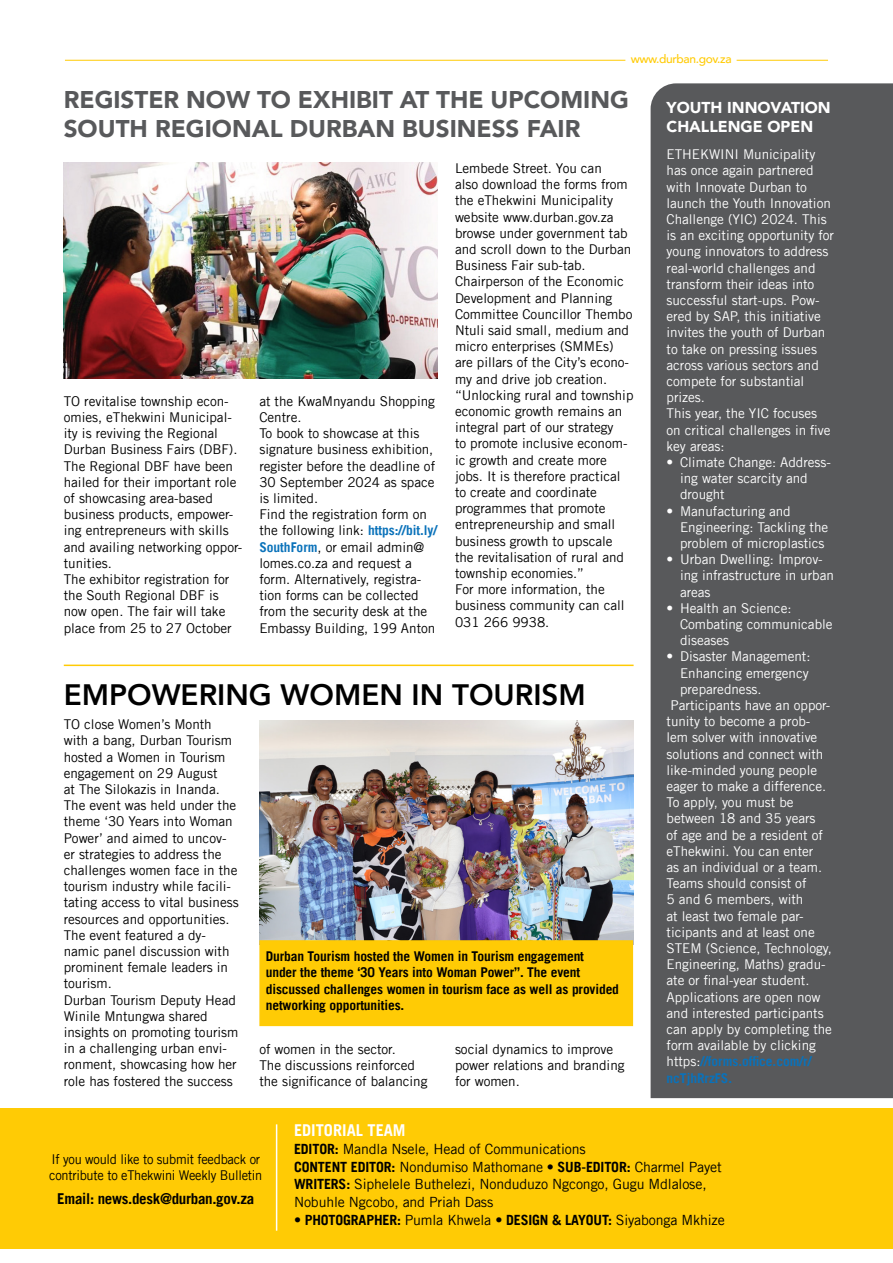
<style>
.page{position:relative;width:893px;height:1263px;background:#fff}
.page>*{position:absolute;margin:0;border:0;box-sizing:border-box;transform-origin:0 0}
.t1{font:800 29.55px "Avenir";color:#000}
.t2{font:900 24.15px/29px "Avenir";color:#58595b}
.t3{font:700 16.35px "Trade Gothic LT";color:#fff}
.t4{font:900 15.75px/18.9px "Avenir";color:#fff}
.t5{font:700 15px "Trade Gothic LT";letter-spacing:-.02em;color:#000}
.t6{font:14.1px/17.9px "Trade Gothic LT";letter-spacing:-.01em;color:#000}
.t7{font:700 14.1px "Trade Gothic LT";letter-spacing:-.01em;color:#000}
.t8{font:13.5px/16.2px "Trade Gothic LT";letter-spacing:-.005em;color:#000}
.t9{font:13.5px/16.2px "Trade Gothic LT";letter-spacing:-.005em;color:#fff}
.t10{font:700 13.5px/16.2px "Trade Gothic LT";letter-spacing:-.01em;color:#000}
.t11{font:13.5px/16.2px "Trade Gothic LT";letter-spacing:-.005em;color:#000;scale:.95 1}
.t12{font:700 13.5px "Trade Gothic LT";letter-spacing:-.005em;color:#0a72ba}
.t13{font:500 12px "Avenir";letter-spacing:-.03em;color:#ffcb05}
.s1{font-weight:700;color:#0a72ba}
.s2{font-weight:400;color:#fff}
.s3{font-weight:700}
.s4{font-family:"Trade Gothic LT Std";font-weight:300}
.s5{font-weight:400}
</style>
<div class="page">
<hr style="left:65px;top:60px;width:560px;height:1px;background:#ffcb05">
<hr style="left:737px;top:60px;width:91px;height:1px;background:#ffcb05">
<div style="left:651px;top:83px;width:242px;height:1015px;background:#58595b"></div>
<div style="left:0;top:1108px;width:893px;height:140px;background:#ffcb05"></div>
<hr style="left:276px;top:1124px;width:1px;height:107px;background:#fff">
<img style="left:64px;top:162px;width:374px;height:216px">
<img style="left:259px;top:720px;width:375px;height:225px">
<div style="left:259px;top:940px;width:374px;height:86px;background:#ffcb05;border:2px solid #ffcb05"></div>
<hr style="left:64px;top:665px;width:570px;height:1px;background:#ffcb05">
<p class="t13" style="left:631px;top:49px;width:102px">www.durban.gov.za</p>
<h2 class="t2" style="left:64px;top:84px;width:567px">REGISTER NOW TO EXHIBIT AT THE UPCOMING<br>SOUTH REGIONAL DURBAN BUSINESS FAIR</h2>
<p class="t4" style="left:666px;top:98px;width:166px">YOUTH INNOVATION<br>CHALLENGE OPEN</p>
<p class="t8" style="left:64px;top:393px;width:180px">TO revitalise township econ&shy;omies, eThekwini Municipal&shy;ity is reviving the Regional<br>Durban Business Fairs (DBF).<br>The Regional DBF have been hailed for their important role of showcasing area-based business products, empower&shy;ing entrepreneurs with skills and availing networking oppor&shy;tunities.<br>The exhibitor registration for the South Regional DBF is now open. The fair will take place from 25 to 27 October</p>
<p class="t8" style="left:259px;top:393px;width:179px">at the KwaMnyandu Shopping<br>Centre.<br>To book to showcase at this signature business exhibition, register before the deadline of<br>30 September 2024 as space is limited.<br>Find the registration form on the following link: <span class="s1">https://bit.ly/<br>SouthForm</span>, or email admin@ lomes.co.za and request a form. Alternatively, registra&shy;tion forms can be collected from the security desk at the<br>Embassy Building, 199 Anton</p>
<p class="t8" style="left:455px;top:160px;width:180px">Lembede Street. You can<br>also download the forms from the eThekwini Municipality website www.durban.gov.za browse under government tab and scroll down to the Durban<br>Business Fair sub-tab.<br>Chairperson of the Economic<br>Development and Planning<br>Committee Councillor Thembo<br>Ntuli said small, medium and micro enterprises (SMMEs) are pillars of the City’s econo&shy;my and drive job creation. “Unlocking rural and township economic growth remains an integral part of our strategy<br>to promote inclusive econom&shy;ic growth and create more jobs. It is therefore practical to create and coordinate programmes that promote entrepreneurship and small business growth to upscale the revitalisation of rural and township economies.”<br>For more information, the business community can call<br>031 266 9938.</p>
<h1 class="t1" style="left:64px;top:672px;width:524px">EMPOWERING WOMEN IN TOURISM</h1>
<p class="t8" style="left:64px;top:716px;width:176px">TO close Women’s Month with a bang, Durban Tourism hosted a Women in Tourism engagement on 29 August<br>at The Silokazis in Inanda.<br>The event was held under the theme ‘30 Years into Woman<br>Power’ and aimed to uncov&shy;er strategies to address the challenges women face in the tourism industry while facili&shy;tating access to vital business resources and opportunities.<br>The event featured a dy&shy;namic panel discussion with prominent female leaders in tourism.<br>Durban Tourism Deputy Head<br>Winile Mntungwa shared insights on promoting tourism in a challenging urban envi&shy;ronment, showcasing how her role has fostered the success</p>
<p class="t10" style="left:266px;top:948px;width:355px">Durban Tourism hosted the Women in Tourism engagement<br>under the theme ‘30 Years into Woman Power”. The event discussed challenges women in tourism face as well as provided networking opportunities.</p>
<p class="t8" style="left:259px;top:1041px;width:170px">of women in the sector.<br>The discussions reinforced the significance of balancing</p>
<p class="t8" style="left:455px;top:1041px;width:171px">social dynamics to improve power relations and branding for women.</p>
<p class="t9" style="left:666px;top:146px;width:169px">ETHEKWINI Municipality has once again partnered with Innovate Durban to launch the Youth Innovation<br>Challenge (YIC) 2024. This is an exciting opportunity for young innovators to address real-world challenges and transform their ideas into successful start-ups. Pow&shy;ered by SAP, this initiative invites the youth of Durban to take on pressing issues across various sectors and compete for substantial prizes.<br>This year, the YIC focuses on critical challenges in five key areas:</p>
<p class="t9" style="left:680px;top:454px;width:152px;text-indent:-14px">• Climate Change: Address&shy;ing water scarcity and drought</p>
<p class="t9" style="left:680px;top:502px;width:150px;text-indent:-14px">• Manufacturing and<br>Engineering: Tackling the problem of microplastics</p>
<p class="t9" style="left:680px;top:551px;width:155px;text-indent:-14px">• Urban Dwelling: Improv&shy;ing infrastructure in urban areas</p>
<p class="t9" style="left:680px;top:600px;width:154px;text-indent:-14px">• Health an Science:<br>Combating communicable diseases</p>
<p class="t9" style="left:666px;top:648px;width:145px">• Disaster Management:</p>
<p class="t9" style="left:680px;top:664px;width:130px">Enhancing emergency</p>
<p class="t9" style="left:680px;top:681px;width:83px">preparedness.</p>
<p class="t9" style="left:671px;top:697px;width:161px">Participants have an oppor-</p>
<p class="t9" style="left:666px;top:713px;width:145px">tunity to become a prob-</p>
<p class="t9" style="left:666px;top:729px;width:152px">lem solver with innovative</p>
<p class="t9" style="left:666px;top:745px;width:158px">solutions and connect with</p>
<p class="t9" style="left:666px;top:762px;width:152px">like-minded young people</p>
<p class="t9" style="left:666px;top:778px;width:161px">eager to make a difference.</p>
<p class="t9" style="left:666px;top:794px;width:129px">To apply, you must be</p>
<p class="t9" style="left:666px;top:810px;width:151px">between 18 and 35 years</p>
<p class="t9" style="left:666px;top:826px;width:158px">of age and be a resident of</p>
<p class="t9" style="left:666px;top:843px;width:148px">eThekwini. You can enter</p>
<p class="t9" style="left:666px;top:859px;width:157px">as an individual or a team.</p>
<p class="t9" style="left:666px;top:875px;width:141px">Teams should consist of</p>
<p class="t9" style="left:666px;top:891px;width:138px">5 and 6 members, with</p>
<p class="t9" style="left:666px;top:907px;width:139px">at least two female par-</p>
<p class="t9" style="left:666px;top:924px;width:150px">ticipants and at least one</p>
<p class="t9" style="left:666px;top:940px;width:167px">STEM (Science, Technology,</p>
<p class="t9" style="left:666px;top:956px;width:161px">Engineering, Maths) gradu-</p>
<p class="t9" style="left:666px;top:972px;width:144px">ate or final-year student.</p>
<p class="t9" style="left:666px;top:988px;width:155px">Applications are open now</p>
<p class="t9" style="left:666px;top:1005px;width:159px">and interested participants</p>
<p class="t9" style="left:666px;top:1021px;width:167px">can apply by completing the</p>
<p class="t9" style="left:666px;top:1037px;width:151px">form available by clicking</p>
<p class="t12" style="left:666px;top:1053px;width:146px"><span class="s2">https:</span>//forms.office.com/r/</p>
<p class="t12" style="left:666px;top:1069px;width:67px">ncTjhRrzFS.</p>
<p class="t11" style="left:49px;top:1151px;width:226px">If you would like to submit feedback or contribute to eThekwini Weekly Bulletin</p>
<p class="t5" style="left:57px;top:1189px;width:198px">Email: news.desk@durban.gov.za</p>
<p class="t3" style="left:294px;top:1120px;width:113px">EDITORIAL TEAM</p>
<p class="t6" style="left:294px;top:1140px;width:429px"><span class="s3">EDITOR:</span> Mandla Nsele, Head of Communications<br><span class="s3">CONTENT EDITOR:</span> Nondumiso Mathomane <span class="s4">•</span> <span class="s3">SUB-EDITOR:</span> Charmel Payet <span class="s3">WRITERS:</span> Siphelele Buthelezi, Nonduduzo Ngcongo, Gugu Mdlalose, Nobuhle Ngcobo, and Priah Dass</p>
<p class="t7" style="left:294px;top:1211px;width:432px">• PHOTOGRAPHER: <span class="s5">Pumla Khwela</span> • DESIGN &amp; LAYOUT: <span class="s5">Siyabonga Mkhize</span></p>
</div>
